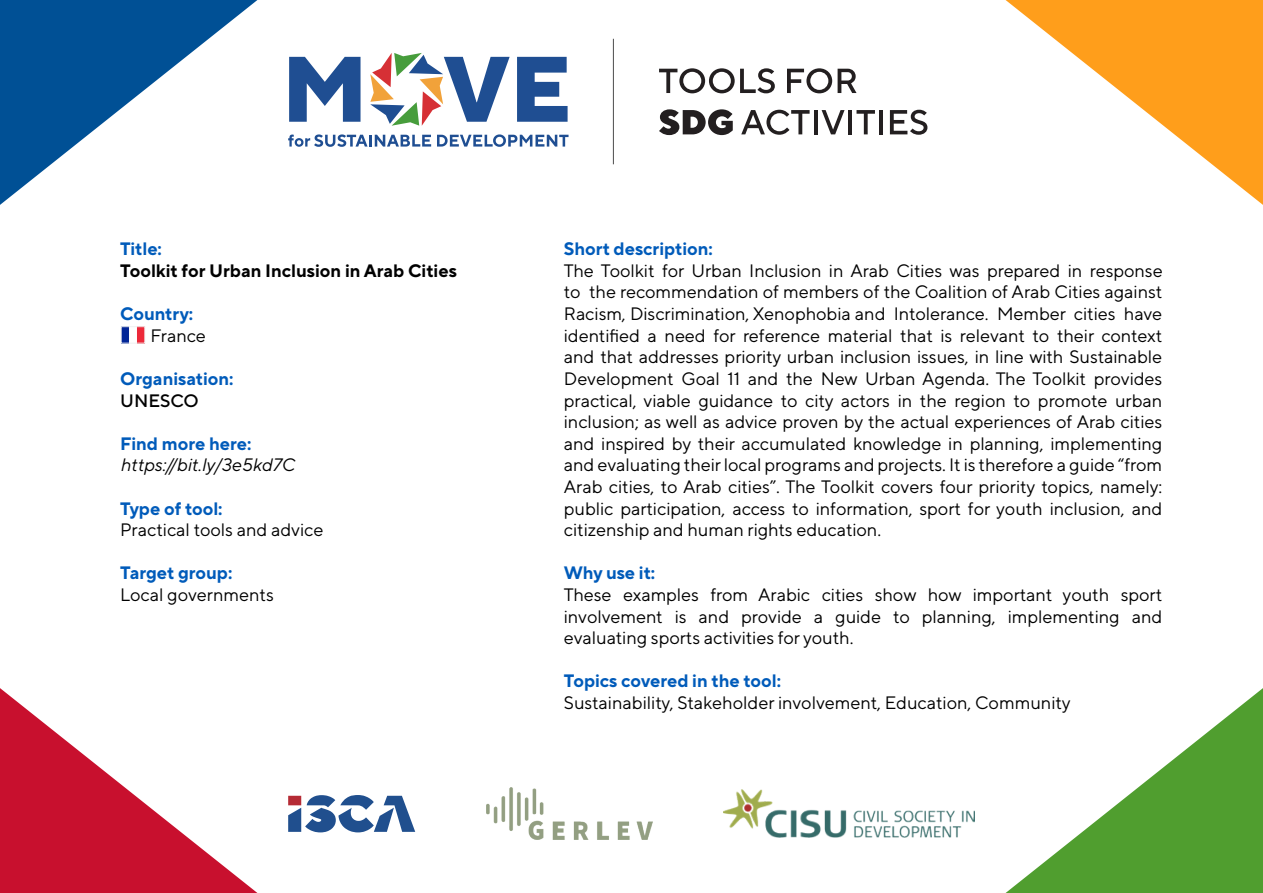
<style>
.page{position:relative;width:1263px;height:893px;background:#fff}
.page>*{position:absolute;margin:0;border:0;box-sizing:border-box;transform-origin:0 0}
.t1{font:18px/21.6px "TT Norms Pro";color:#000;text-align:justify}
.t2{font:700 18px "TT Norms Pro";color:#005bba}
.t3{font:700 18px "TT Norms Pro";color:#000}
.t4{font:italic 18px "TT Norms Pro";color:#000}
.t5{font:500 18px "TT Norms Pro";color:#000}
</style>
<div class="page">
<svg style="left:288px;top:795px;width:127px;height:37px"></svg>
<img style="left:486px;top:788px;width:167px;height:52px">
<img style="left:724px;top:790px;width:251px;height:48px">
<img style="left:123px;top:328px;width:20px;height:13px">
<div style="left:121px;top:326px;width:24px;height:17px;border:1px solid #f0f1f1"></div>
<svg style="left:0;top:0;width:257px;height:205px"></svg>
<svg style="left:1005px;top:688px;width:258px;height:205px"></svg>
<svg style="left:1005px;top:0;width:258px;height:205px"></svg>
<svg style="left:0;top:688px;width:257px;height:205px"></svg>
<svg style="left:288px;top:134px;width:143px;height:13px"></svg>
<svg style="left:437px;top:134px;width:131px;height:13px"></svg>
<svg style="left:289px;top:57px;width:71px;height:65px"></svg>
<svg style="left:517px;top:57px;width:51px;height:65px"></svg>
<svg style="left:370px;top:53px;width:140px;height:73px"></svg>
<hr style="left:613px;top:39px;width:1px;height:125px;background:#4c4c4c">
<svg style="left:659px;top:68px;width:116px;height:25px"></svg>
<svg style="left:787px;top:68px;width:69px;height:25px"></svg>
<svg style="left:659px;top:109px;width:74px;height:26px"></svg>
<svg style="left:741px;top:110px;width:69px;height:25px"></svg>
<hr style="left:814px;top:110px;width:4px;height:24px;background:#231f20">
<svg style="left:821px;top:110px;width:23px;height:24px"></svg>
<hr style="left:848px;top:110px;width:4px;height:24px;background:#231f20">
<svg style="left:856px;top:110px;width:19px;height:24px"></svg>
<hr style="left:879px;top:110px;width:4px;height:24px;background:#231f20">
<svg style="left:890px;top:110px;width:37px;height:25px"></svg>
<p class="t2" style="left:120px;top:237px;width:43px">Title:</p>
<p class="t3" style="left:120px;top:259px;width:338px">Toolkit for Urban Inclusion in Arab Cities</p>
<p class="t2" style="left:120px;top:302px;width:74px">Country:</p>
<p class="t1" style="left:150px;top:324px;width:57px">France</p>
<p class="t2" style="left:120px;top:367px;width:115px">Organisation:</p>
<p class="t5" style="left:120px;top:388px;width:80px">UNESCO</p>
<p class="t2" style="left:120px;top:431px;width:133px">Find more here:</p>
<p class="t4" style="left:120px;top:453px;width:176px">https://bit.ly/3e5kd7C</p>
<p class="t2" style="left:120px;top:496px;width:104px">Type of tool:</p>
<p class="t1" style="left:120px;top:518px;width:205px">Practical tools and advice</p>
<p class="t2" style="left:120px;top:561px;width:114px">Target group:</p>
<p class="t1" style="left:120px;top:583px;width:155px">Local governments</p>
<p class="t2" style="left:564px;top:237px;width:151px">Short description:</p>
<p class="t1" style="left:564px;top:259px;width:600px">The Toolkit for Urban Inclusion in Arab Cities was prepared in response to the recommendation of members of the Coalition of Arab Cities against Racism, Discrimination, Xenophobia and Intolerance. Member cities have identified a need for reference material that is relevant to their context and that addresses priority urban inclusion issues, in line with Sustainable Development Goal 11 and the New Urban Agenda. The Toolkit provides practical, viable guidance to city actors in the region to promote urban inclusion; as well as advice proven by the actual experiences of Arab cities and inspired by their accumulated knowledge in planning, implementing and evaluating their local programs and projects. It is therefore a guide “from Arab cities, to Arab cities”. The Toolkit covers four priority topics, namely: public participation, access to information, sport for youth inclusion, and citizenship and human rights education.</p>
<p class="t2" style="left:564px;top:561px;width:93px">Why use it:</p>
<p class="t1" style="left:564px;top:583px;width:600px">These examples from Arabic cities show how important youth sport involvement is and provide a guide to planning, implementing and evaluating sports activities for youth.</p>
<p class="t2" style="left:564px;top:669px;width:219px">Topics covered in the tool:</p>
<p class="t1" style="left:564px;top:691px;width:508px">Sustainability, Stakeholder involvement, Education, Community</p>
</div>
